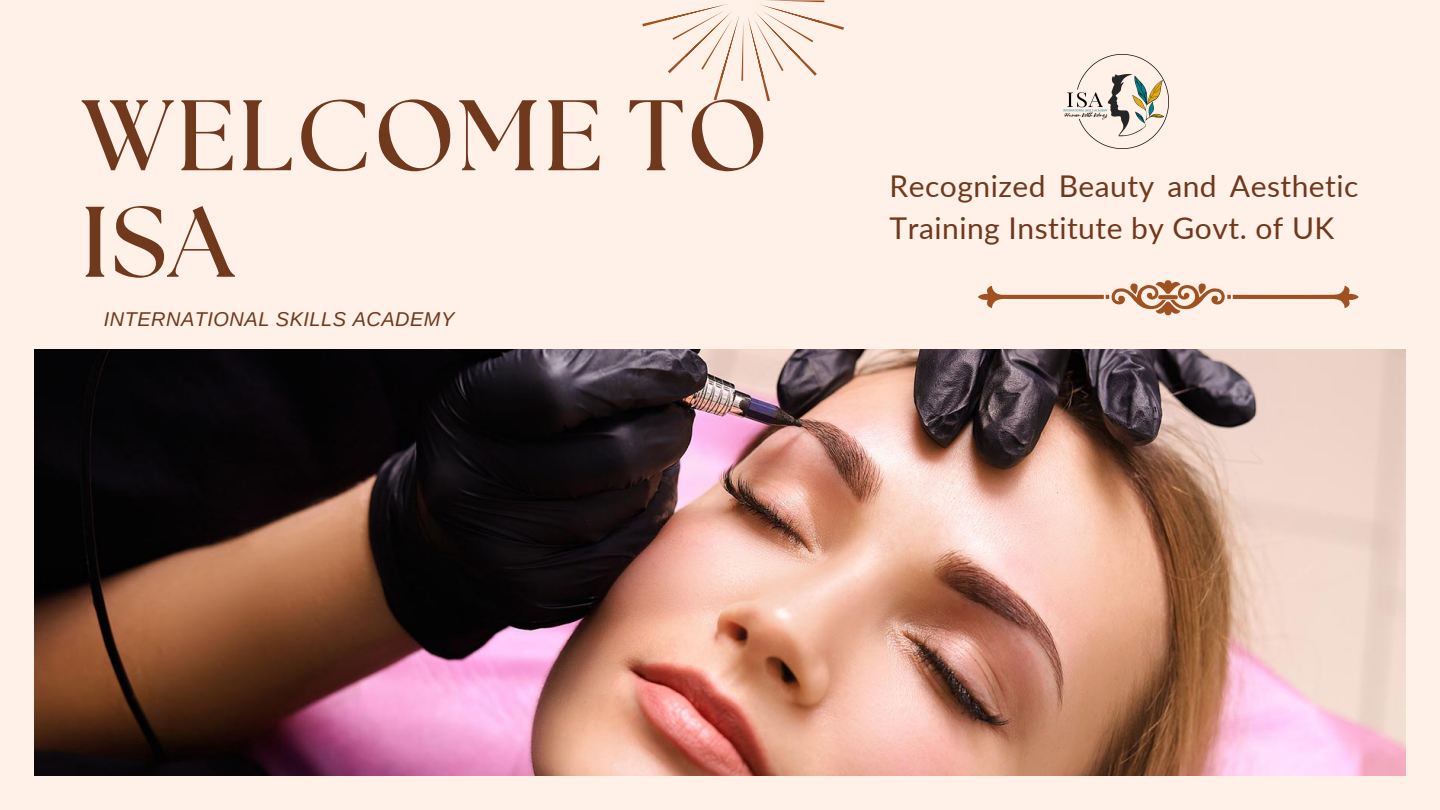
<style>
.page{position:relative;width:1440px;height:810px;background:#fff1e8}
.page>*{position:absolute;margin:0;border:0;box-sizing:border-box;transform-origin:0 0}
.t1{font:700 100px/106.5px "The Seasons";letter-spacing:.025em;color:#70381c}
.t2{font:30px/42px "Lato";letter-spacing:.015em;color:#70381c}
.t3{font:italic 20px "Arimo";letter-spacing:.025em;color:#70381c}
</style>
<div class="page">
<img style="left:34px;top:349px;width:1372px;height:426px">
<svg style="left:978px;top:280px;width:381px;height:36px"></svg>
<svg style="left:642px;top:0;width:202px;height:101px"></svg>
<img style="left:1064px;top:54px;width:105px;height:95px">
<h1 class="t1" style="left:81px;top:87px;width:689px">WELCOME TO<br>ISA</h1>
<p class="t3" style="left:104px;top:308px;width:352px">INTERNATIONAL SKILLS ACADEMY</p>
<p class="t2" style="left:890px;top:165px;width:470px">Recognized Beauty and Aesthetic<br>Training Institute by Govt. of UK</p>
</div>
